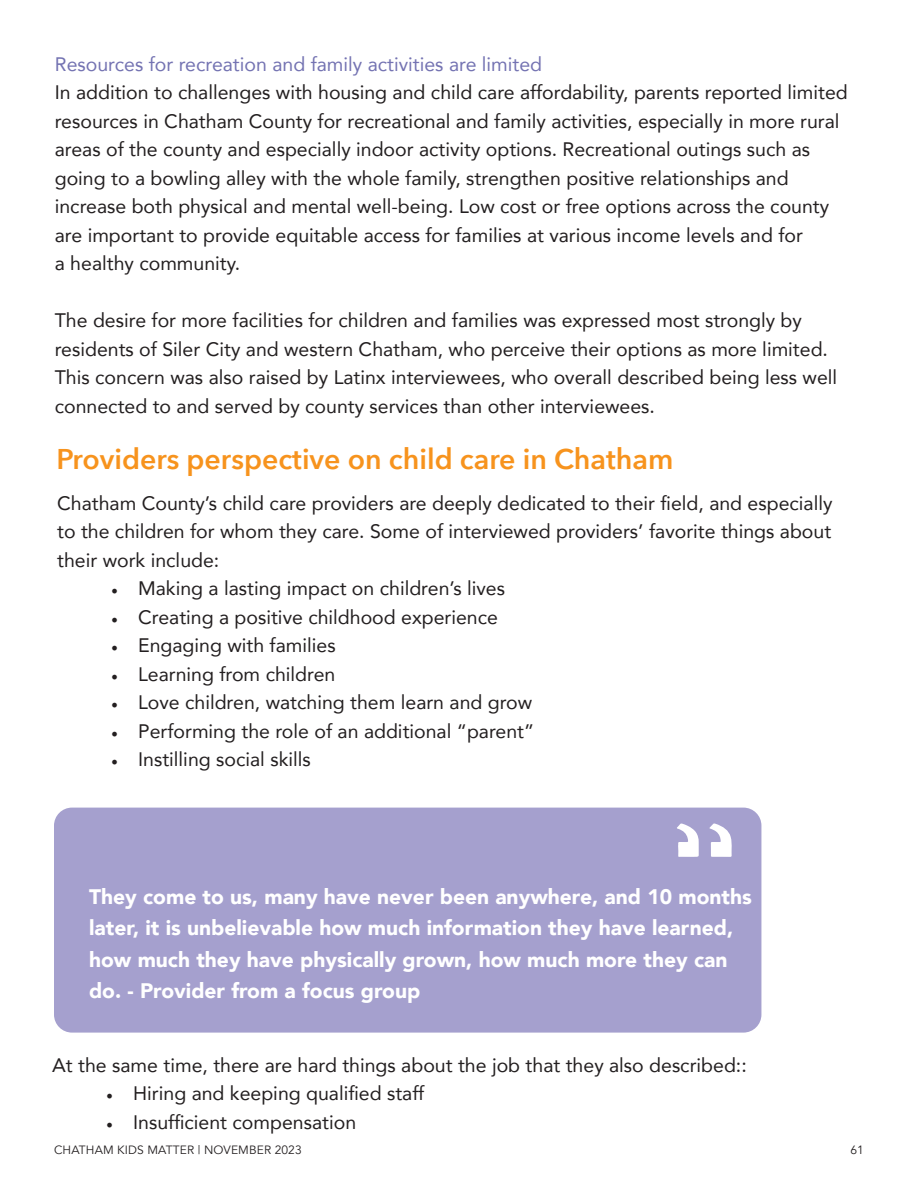
<style>
.page{position:relative;width:918px;height:1188px;background:#fff}
.page>*{position:absolute;margin:0;border:0;box-sizing:border-box;transform-origin:0 0}
.t1{font:600 28.5px "Avenir Next";color:#f7931d}
.t2{font:900 21px/31.5px "Avenir";color:#fff}
.t3{font:19.5px/28.5px "Avenir";color:#231f20}
.t4{font:19.5px "Avenir";color:#7473b2}
.t5{font:12px "Avenir";letter-spacing:.01em;color:#231f20}
.s1{font-family:"Minion Pro";font-size:18px}
</style>
<div class="page">
<div style="left:54px;top:808px;width:707px;height:225px;background:#a5a0ce;border-radius:18px"></div>
<svg style="left:709px;top:823px;width:23px;height:34px"></svg>
<svg style="left:677px;top:823px;width:22px;height:34px"></svg>
<p class="t4" style="left:55px;top:48px;width:489px">Resources for recreation and family activities are limited</p>
<p class="t3" style="left:55px;top:77px;width:795px">In addition to challenges with housing and child care affordability, parents reported limited resources in Chatham County for recreational and family activities, especially in more rural areas of the county and especially indoor activity options. Recreational outings such as going to a bowling alley with the whole family, strengthen positive relationships and increase both physical and mental well-being. Low cost or free options across the county are important to provide equitable access for families at various income levels and for<br>a healthy community.</p>
<p class="t3" style="left:55px;top:305px;width:784px">The desire for more facilities for children and families was expressed most strongly by residents of Siler City and western Chatham, who perceive their options as more limited.<br>This concern was also raised by Latinx interviewees, who overall described being less well connected to and served by county services than other interviewees.</p>
<p class="t1" style="left:56px;top:434px;width:618px">Providers perspective on child care in Chatham</p>
<p class="t3" style="left:57px;top:488px;width:777px;text-align:justify">Chatham County’s child care providers are deeply dedicated to their field, and especially to the children for whom they care. Some of interviewed providers’ favorite things about their work include:</p>
<p class="t3" style="left:111px;top:574px;width:396px"><span class="s1">•</span> Making a lasting impact on children’s lives</p>
<p class="t3" style="left:111px;top:602px;width:388px"><span class="s1">•</span> Creating a positive childhood experience</p>
<p class="t3" style="left:111px;top:631px;width:226px"><span class="s1">•</span> Engaging with families</p>
<p class="t3" style="left:111px;top:659px;width:226px"><span class="s1">•</span> Learning from children</p>
<p class="t3" style="left:111px;top:688px;width:423px"><span class="s1">•</span> Love children, watching them learn and grow</p>
<p class="t3" style="left:111px;top:716px;width:425px"><span class="s1">•</span> Performing the role of an additional “parent”</p>
<p class="t3" style="left:111px;top:745px;width:201px"><span class="s1">•</span> Instilling social skills</p>
<p class="t2" style="left:89px;top:880px;width:664px">They come to us, many have never been anywhere, and 10 months later, it is unbelievable how much information they have learned, how much they have physically grown, how much more they can do. - Provider from a focus group</p>
<p class="t3" style="left:52px;top:1050px;width:696px">At the same time, there are hard things about the job that they also described::</p>
<p class="t3" style="left:106px;top:1078px;width:320px"><span class="s1">•</span> Hiring and keeping qualified staff</p>
<p class="t3" style="left:106px;top:1107px;width:251px"><span class="s1">•</span> Insufficient compensation</p>
<p class="t5" style="left:54px;top:1142px;width:249px">CHATHAM KIDS MATTER | NOVEMBER 2023</p>
<p class="t5" style="left:851px;top:1142px;width:15px">61</p>
</div>
